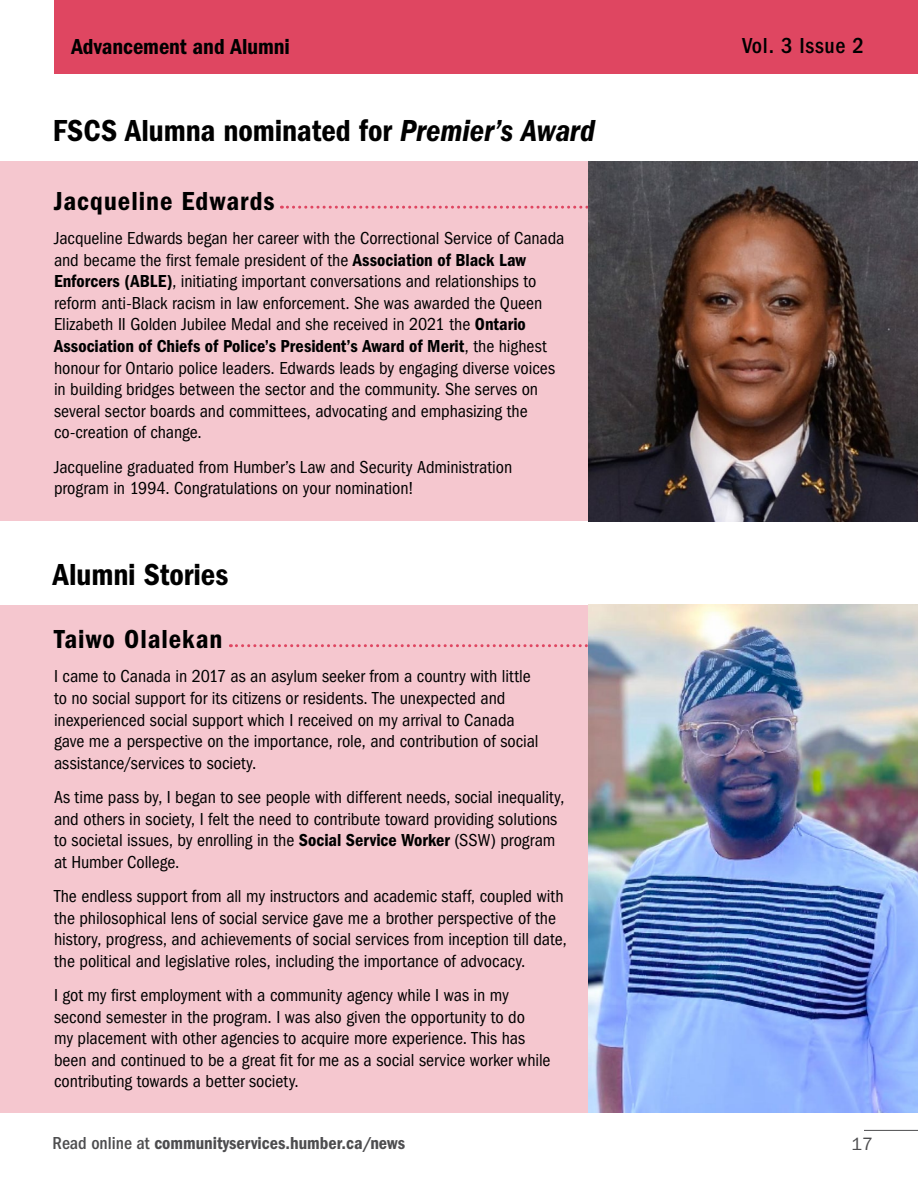
<style>
.page{position:relative;width:918px;height:1188px;background:#fff}
.page>*{position:absolute;margin:0;border:0;box-sizing:border-box;transform-origin:0 0}
.Small_Headings_-_h2{font:31.5px "ITC Franklin Gothic Std Dm Cd";color:#000}
.Body_copy_-_p{font:27px "ITC Franklin Gothic Std Dm Cd";letter-spacing:.035em;color:#000}
.t1{font:22.5px "ITC Franklin Gothic Std Dm Cd";color:#000}
.t2{font:500 condensed 22.5px "ITC Franklin Gothic Std";letter-spacing:.03em;color:#000}
.Body_copy_-_p-2{font:condensed 18px/21.6px "ITC Franklin Gothic Std";color:#000}
.t3{font:18px "ITC Franklin Gothic Std Dm Cd";color:#4d4d4f}
.t4{font:18px "ITC Franklin Gothic Std";color:#4d4d4f}
.s1{font-family:"ITC Franklin Gothic Std Dm Cd It"}
.s2{font-family:"ITC Franklin Gothic Std Dm Cd";font-stretch:normal}
.s3{font-family:"ITC Franklin Gothic Std";font-weight:500;font-stretch:condensed}
</style>
<div class="page">
<hr style="left:864px;top:1130px;width:54px;height:1px;background:#4d4d4f">
<div style="left:54px;top:0;width:864px;height:74px;background:#df4661"></div>
<div style="left:0;top:162px;width:666px;height:359px;background:#f5c7cf"></div>
<svg style="left:281px;top:206px;width:308px;height:3px"></svg>
<img style="left:589px;top:162px;width:329px;height:359px">
<div style="left:0;top:605px;width:666px;height:507px;background:#f5c7cf"></div>
<svg style="left:230px;top:644px;width:359px;height:3px"></svg>
<img style="left:589px;top:605px;width:329px;height:507px">
<p class="t1" style="left:71px;top:34px;width:220px">Advancement and Alumni</p>
<p class="t2" style="left:742px;top:32px;width:123px">Vol. 3 Issue 2</p>
<h2 class="Small_Headings_-_h2" style="left:53px;top:112px;width:544px">FSCS Alumna nominated for <span class="s1">Premier’s Award</span></h2>
<p class="Body_copy_-_p" style="left:54px;top:185px;width:222px">Jacqueline Edwards</p>
<p class="Body_copy_-_p-2" style="left:54px;top:227px;width:512px">Jacqueline Edwards began her career with the Correctional Service of Canada and became the first female president of the <span class="s2">Association of Black Law Enforcers (ABLE)</span>, initiating important conversations and relationships to reform anti-Black racism in law enforcement. She was awarded the Queen Elizabeth II Golden Jubilee Medal and she received in 2021 the <span class="s2">Ontario Association of Chiefs of Police’s President’s Award of Merit</span>, the highest honour for Ontario police leaders. Edwards leads by engaging diverse voices in building bridges between the sector and the community. She serves on several sector boards and committees, advocating and emphasizing the co-creation of change.</p>
<p class="Body_copy_-_p-2" style="left:54px;top:456px;width:460px">Jacqueline graduated from Humber’s Law and Security Administration program in 1994. Congratulations on your nomination!</p>
<h2 class="Small_Headings_-_h2" style="left:53px;top:556px;width:177px">Alumni Stories</h2>
<p class="Body_copy_-_p" style="left:54px;top:624px;width:170px">Taiwo Olalekan</p>
<p class="Body_copy_-_p-2" style="left:54px;top:666px;width:486px">I came to Canada in 2017 as an asylum seeker from a country with little to no social support for its citizens or residents. The unexpected and inexperienced social support which I received on my arrival to Canada gave me a perspective on the importance, role, and contribution of social assistance/services to society.</p>
<p class="Body_copy_-_p-2" style="left:54px;top:786px;width:512px">As time pass by, I began to see people with different needs, social inequality, and others in society, I felt the need to contribute toward providing solutions to societal issues, by enrolling in the <span class="s2">Social Service Worker</span> (SSW) program at Humber College.</p>
<p class="Body_copy_-_p-2" style="left:54px;top:885px;width:514px">The endless support from all my instructors and academic staff, coupled with the philosophical lens of social service gave me a brother perspective of the history, progress, and achievements of social services from inception till date, the political and legislative roles, including the importance of advocacy.</p>
<p class="Body_copy_-_p-2" style="left:54px;top:984px;width:498px">I got my first employment with a community agency while I was in my second semester in the program. I was also given the opportunity to do<br>my placement with other agencies to acquire more experience. This has been and continued to be a great fit for me as a social service worker while contributing towards a better society.</p>
<p class="t3" style="left:52px;top:1133px;width:354px"><span class="s3">Read online at</span> communityservices.humber.ca/news</p>
<p class="t4" style="left:851px;top:1134px;width:23px">17</p>
</div>
